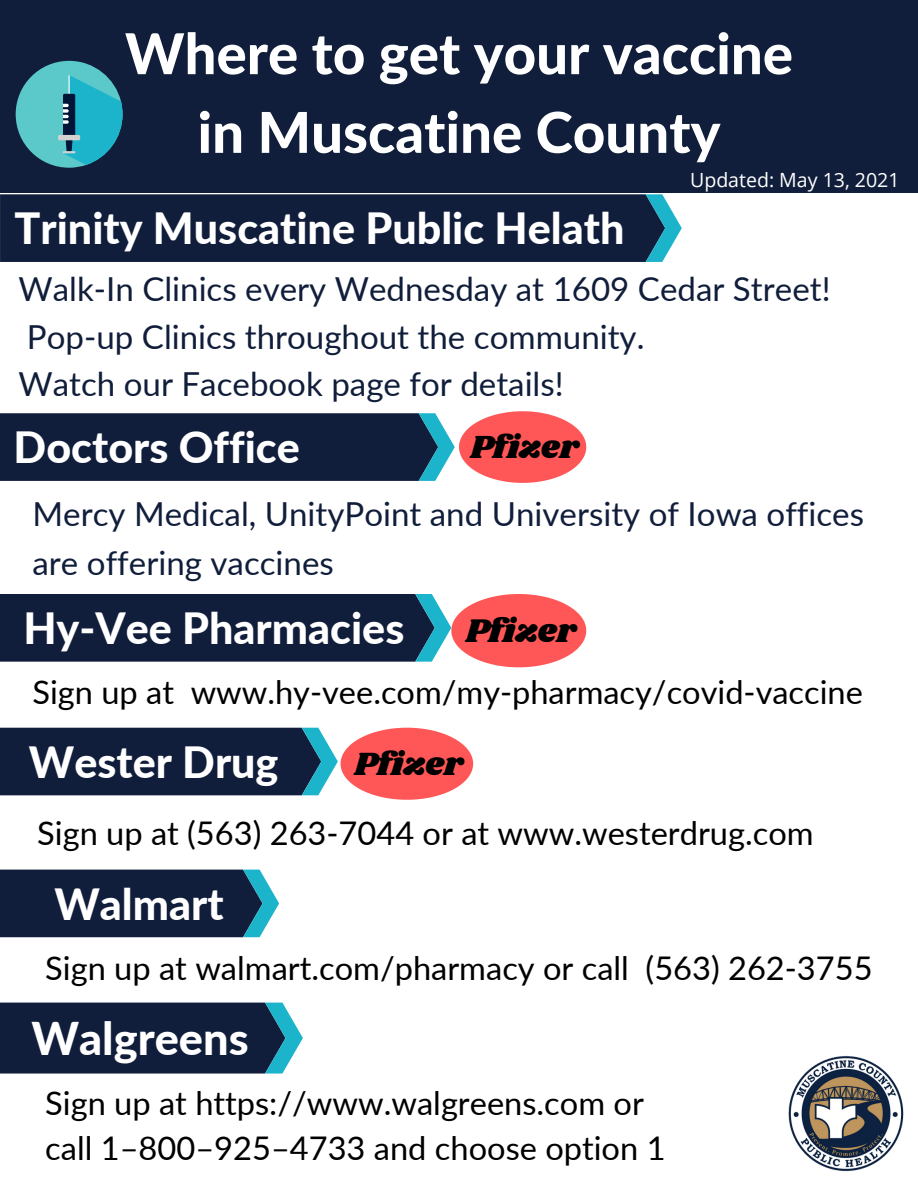
<style>
.page{position:relative;width:918px;height:1188px;background:#fff}
.page>*{position:absolute;margin:0;border:0;box-sizing:border-box;transform-origin:0 0}
.t1{font:800 56.4px/78.8px "Lato";color:#fff;text-align:center}
.t2{font:800 45.15px "Lato";color:#fff}
.t3{font:800 43.05px "Lato";color:#fff}
.t4{font:33.9px "Shrikhand";color:#000}
.t5{font:33.3px "Shrikhand";color:#000}
.t6{font:33.15px/48.6px "Lato";color:#111e3b}
.t7{font:33.15px "Shrikhand";color:#000}
.t8{font:32.55px/45px "Lato";color:#000}
.t9{font:19.5px "Open Sans";color:#fff}
</style>
<div class="page">
<div style="left:0;top:0;width:918px;height:192px;background:#111e3b"></div>
<svg style="left:16px;top:61px;width:107px;height:107px"></svg>
<svg style="left:0;top:870px;width:279px;height:67px;background:#192e4a"></svg>
<div style="left:0;top:194px;width:646px;height:68px;background:#111e3b"></div>
<svg style="left:646px;top:194px;width:36px;height:68px"></svg>
<img style="left:788px;top:1056px;width:116px;height:116px">
<svg style="left:0;top:1003px;width:303px;height:71px;background:#1b2f4b"></svg>
<svg style="left:0;top:594px;width:586px;height:73px;background:#58475b"></svg>
<svg style="left:0;top:728px;width:473px;height:72px;background:#654c5f"></svg>
<svg style="left:0;top:411px;width:586px;height:72px;background:#55455a"></svg>
<p class="t1" style="left:125px;top:13px;width:670px">Where to get your vaccine in Muscatine County</p>
<p class="t9" style="left:690px;top:167px;width:211px">Updated: May 13, 2021</p>
<p class="t3" style="left:15px;top:202px;width:612px">Trinity Muscatine Public Helath</p>
<p class="t6" style="left:19px;top:264px;width:814px;line-height:47.7px">Walk-In Clinics every Wednesday at 1609 Cedar Street!<br>Pop-up Clinics throughout the community.</p>
<p class="t6" style="left:19px;top:359px;width:547px">Watch our Facebook page for details!</p>
<p class="t3" style="left:14px;top:421px;width:288px">Doctors Office</p>
<p class="t7" style="left:471px;top:424px;width:110px">Pfizer</p>
<p class="t6" style="left:33px;top:489px;width:833px">Mercy Medical, UnityPoint and University of Iowa offices are offering vaccines</p>
<p class="t3" style="left:23px;top:601px;width:383px">Hy-Vee Pharmacies</p>
<p class="t4" style="left:466px;top:607px;width:112px">Pfizer</p>
<p class="t8" style="left:33px;top:669px;width:832px">Sign up at www.hy-vee.com/my-pharmacy/covid-vaccine</p>
<p class="t3" style="left:29px;top:735px;width:251px">Wester Drug</p>
<p class="t5" style="left:355px;top:740px;width:110px">Pfizer</p>
<p class="t8" style="left:37px;top:809px;width:778px">Sign up at (563) 263-7044 or at www.westerdrug.com</p>
<p class="t3" style="left:54px;top:877px;width:171px">Walmart</p>
<p class="t8" style="left:45px;top:945px;width:829px">Sign up at walmart.com/pharmacy or call (563) 262-3755</p>
<p class="t2" style="left:31px;top:1010px;width:219px">Walgreens</p>
<p class="t8" style="left:45px;top:1080px;width:622px">Sign up at https://www.walgreens.com or call 1–800–925–4733 and choose option 1</p>
</div>
